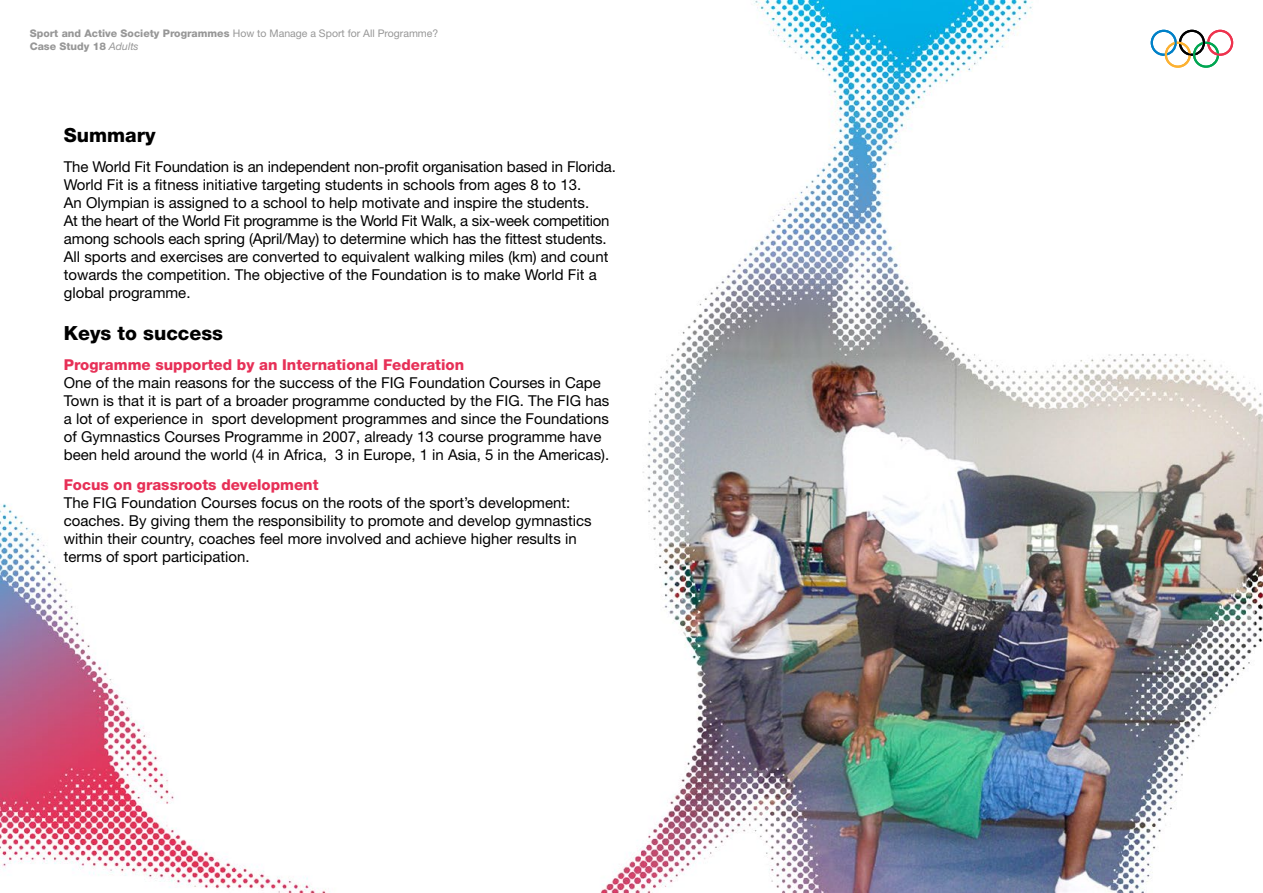
<style>
.page{position:relative;width:1263px;height:893px;background:#fff}
.page>*{position:absolute;margin:0;border:0;box-sizing:border-box;transform-origin:0 0}
.t1{font:800 19.5px "Helvetica Neue LT Std";color:#000}
.t2{font:15px/18px "Helvetica Neue LT Std";color:#000}
.t3{font:800 15px "Helvetica Neue LT Std";color:#e73057}
.t4{font:800 10.5px/12.6px "Helvetica Neue LT Std";color:#979797}
.s1{font-weight:400}
.s2{font-weight:400;font-style:italic}
</style>
<div class="page">
<img style="left:0;top:0;width:1263px;height:893px">
<svg style="left:1151px;top:30px;width:82px;height:38px"></svg>
<p class="t4" style="left:30px;top:27px;width:410px">Sport and Active Society Programmes <span class="s1">How to Manage a Sport for All Programme?<br></span>Case Study 18 <span class="s2">Adults</span></p>
<h1 class="t1" style="left:64px;top:123px;width:93px">Summary</h1>
<p class="t2" style="left:64px;top:157px;width:554px">The World Fit Foundation is an independent non-profit organisation based in Florida.<br>World Fit is a fitness initiative targeting students in schools from ages 8 to 13.<br>An Olympian is assigned to a school to help motivate and inspire the students.<br>At the heart of the World Fit programme is the World Fit Walk, a six-week competition among schools each spring (April/May) to determine which has the fittest students.<br>All sports and exercises are converted to equivalent walking miles (km) and count towards the competition. The objective of the Foundation is to make World Fit a global programme.</p>
<h1 class="t1" style="left:64px;top:321px;width:161px">Keys to success</h1>
<p class="t3" style="left:64px;top:356px;width:402px">Programme supported by an International Federation</p>
<p class="t2" style="left:64px;top:373px;width:547px">One of the main reasons for the success of the FIG Foundation Courses in Cape Town is that it is part of a broader programme conducted by the FIG. The FIG has a lot of experience in sport development programmes and since the Foundations of Gymnastics Courses Programme in 2007, already 13 course programme have been held around the world (4 in Africa, 3 in Europe, 1 in Asia, 5 in the Americas).</p>
<p class="t3" style="left:64px;top:476px;width:256px">Focus on grassroots development</p>
<p class="t2" style="left:64px;top:493px;width:529px">The FIG Foundation Courses focus on the roots of the sport’s development: coaches. By giving them the responsibility to promote and develop gymnastics within their country, coaches feel more involved and achieve higher results in terms of sport participation.</p>
</div>
